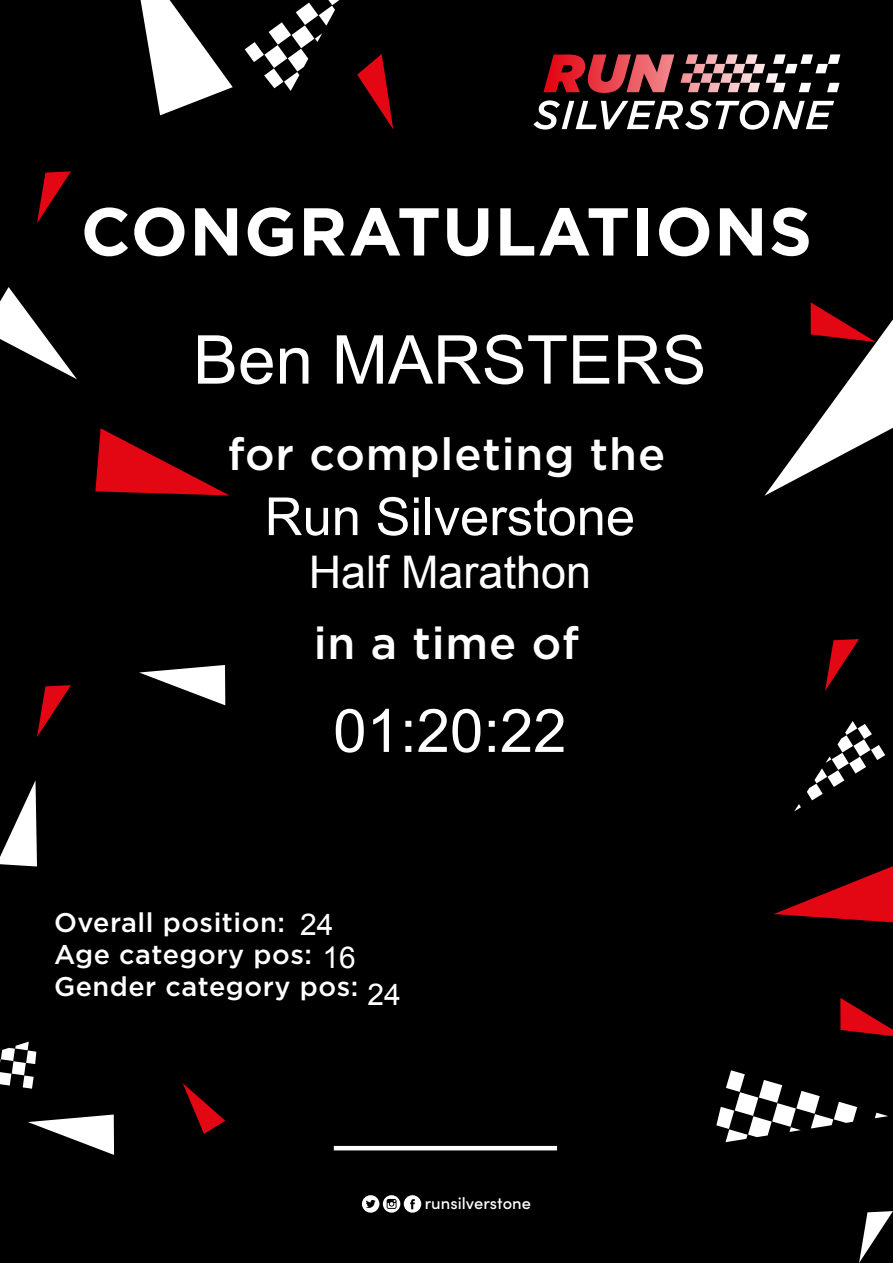
<style>
.page{position:relative;width:893px;height:1263px;background:#000}
.page>*{position:absolute;margin:0;border:0;box-sizing:border-box;transform-origin:0 0}
.t1{font:700 67.5px "Gotham";letter-spacing:.02em;color:#fff}
.t2{font:67.5px "Arial";color:#fff}
.t3{font:60px "Arial";color:#fff}
.t4{font:52.5px "Arial";color:#fff}
.t5{font:500 45px "Gotham";letter-spacing:.02em;color:#fff}
.t6{font:45px "Arial";color:#fff}
.t7{font:30px/33px "Arial";color:#fff}
.t8{font:500 27px/32.4px "Gotham";letter-spacing:.02em;color:#fff}
.t9{font:500 16.5px "Sofia Pro";letter-spacing:.005em;color:#fff}
</style>
<div class="page">
<hr style="left:334px;top:1146px;width:223px;height:4px;background:#fff">
<svg style="left:139px;top:665px;width:86px;height:40px"></svg>
<svg style="left:0;top:780px;width:37px;height:86px"></svg>
<svg style="left:28px;top:1114px;width:86px;height:41px"></svg>
<svg style="left:141px;top:0;width:92px;height:115px"></svg>
<svg style="left:0;top:287px;width:77px;height:92px"></svg>
<svg style="left:774px;top:866px;width:119px;height:56px"></svg>
<svg style="left:95px;top:428px;width:134px;height:67px"></svg>
<svg style="left:764px;top:302px;width:129px;height:194px"></svg>
<svg style="left:840px;top:998px;width:53px;height:38px"></svg>
<svg style="left:37px;top:685px;width:34px;height:52px"></svg>
<svg style="left:825px;top:639px;width:34px;height:52px"></svg>
<svg style="left:37px;top:171px;width:34px;height:52px"></svg>
<svg style="left:859px;top:1211px;width:34px;height:52px"></svg>
<svg style="left:357px;top:54px;width:36px;height:75px"></svg>
<svg style="left:183px;top:1083px;width:42px;height:51px"></svg>
<svg style="left:362px;top:1195px;width:59px;height:18px"></svg>
<svg style="left:533px;top:100px;width:301px;height:30px"></svg>
<svg style="left:543px;top:54px;width:131px;height:39px"></svg>
<svg style="left:680px;top:54px;width:160px;height:38px"></svg>
<svg style="left:716px;top:1070px;width:141px;height:73px"></svg>
<svg style="left:875px;top:1113px;width:13px;height:5px"></svg>
<svg style="left:794px;top:721px;width:91px;height:90px"></svg>
<svg style="left:0;top:1041px;width:37px;height:48px"></svg>
<svg style="left:245px;top:0;width:95px;height:91px"></svg>
<h1 class="t1" style="left:81px;top:193px;width:733px">CONGRATULATIONS</h1>
<h1 class="t2" style="left:193px;top:323px;width:515px">Ben MARSTERS</h1>
<h3 class="t5" style="left:228px;top:424px;width:439px">for completing the</h3>
<h3 class="t4" style="left:265px;top:488px;width:372px">Run Silverstone</h3>
<h3 class="t6" style="left:309px;top:548px;width:284px">Half Marathon</h3>
<h3 class="t5" style="left:314px;top:614px;width:267px">in a time of</h3>
<h2 class="t3" style="left:333px;top:698px;width:235px">01:20:22</h2>
<p class="t8" style="left:54px;top:905px;width:306px">Overall position:<br>Age category pos:<br>Gender category pos:</p>
<p class="t7" style="left:322px;top:908px;width:35px;text-indent:-22px">24<br>16</p>
<p class="t7" style="left:368px;top:978px;width:35px">24</p>
<p class="t9" style="left:425px;top:1191px;width:108px">runsilverstone</p>
</div>
